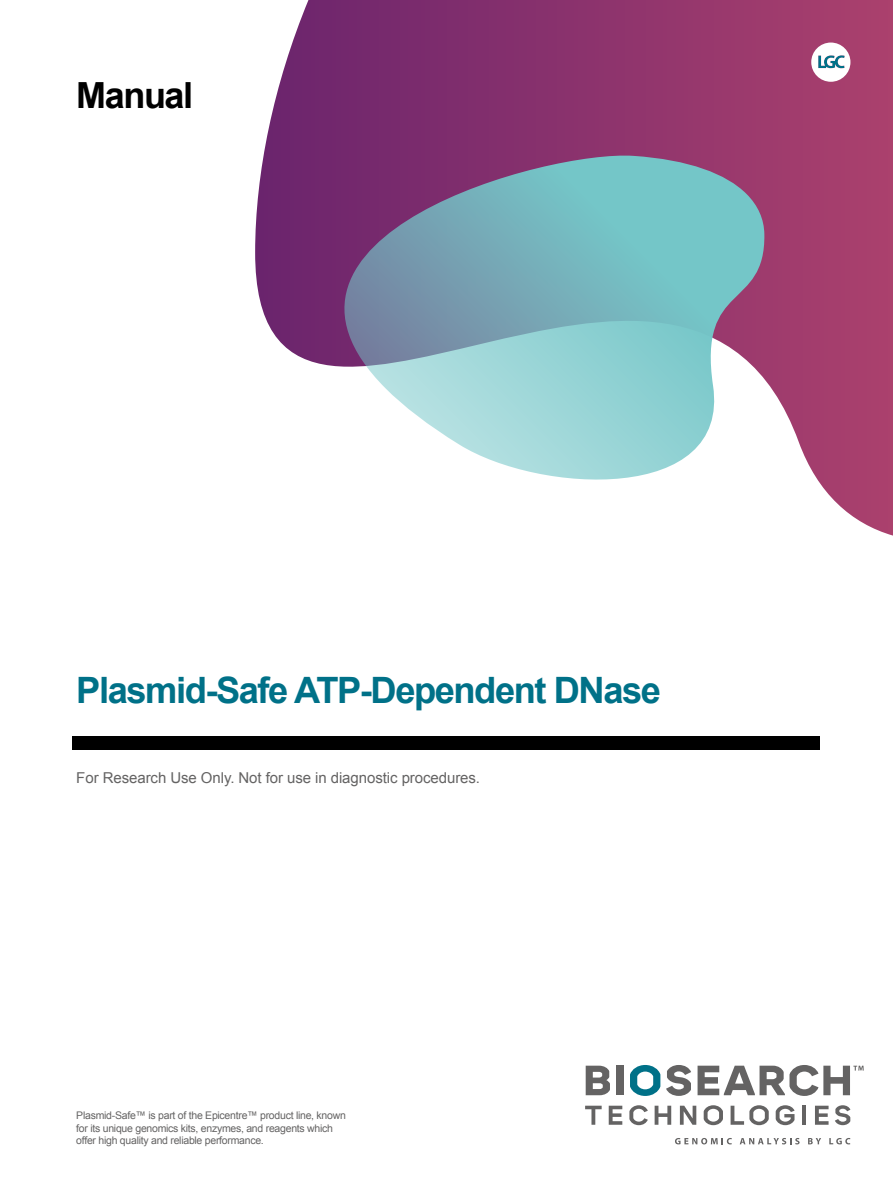
<style>
.page{position:relative;width:893px;height:1187px;background:#fff}
.page>*{position:absolute;margin:0;border:0;box-sizing:border-box;transform-origin:0 0}
.t1{font:700 36.3px "Arial";letter-spacing:-.04em;color:#007188}
.t2{font:700 36px "Arial";letter-spacing:-.04em;color:#000}
.t3{font:15px "Arial";letter-spacing:-.005em;color:#646363}
.t4{font:10.5px/12.6px "Arial";letter-spacing:-.025em;color:#646363}
</style>
<div class="page">
<svg style="left:255px;top:0;width:638px;height:535px"></svg>
<svg style="left:811px;top:43px;width:39px;height:39px"></svg>
<svg style="left:298px;top:150px;width:468px;height:354px"></svg>
<svg style="left:675px;top:1138px;width:57px;height:6px"></svg>
<svg style="left:740px;top:1138px;width:60px;height:6px"></svg>
<svg style="left:808px;top:1138px;width:13px;height:6px"></svg>
<svg style="left:829px;top:1138px;width:21px;height:6px"></svg>
<svg style="left:585px;top:1105px;width:17px;height:19px"></svg>
<svg style="left:609px;top:1105px;width:13px;height:19px"></svg>
<svg style="left:629px;top:1105px;width:19px;height:20px"></svg>
<svg style="left:655px;top:1105px;width:16px;height:19px"></svg>
<svg style="left:680px;top:1105px;width:16px;height:19px"></svg>
<svg style="left:704px;top:1105px;width:19px;height:20px"></svg>
<svg style="left:731px;top:1105px;width:38px;height:20px"></svg>
<svg style="left:776px;top:1105px;width:19px;height:20px"></svg>
<hr style="left:802px;top:1105px;width:4px;height:19px;background:#646363">
<svg style="left:815px;top:1105px;width:13px;height:19px"></svg>
<svg style="left:835px;top:1105px;width:15px;height:20px"></svg>
<svg style="left:586px;top:1065px;width:24px;height:30px"></svg>
<div style="left:616px;top:1065px;width:7px;height:30px;background:#646363"></div>
<svg style="left:630px;top:1065px;width:30px;height:30px"></svg>
<svg style="left:666px;top:1065px;width:25px;height:30px"></svg>
<svg style="left:698px;top:1065px;width:166px;height:30px"></svg>
<div style="left:72px;top:736px;width:748px;height:13px;background:#000"></div>
<h2 class="t2" style="left:76px;top:71px;width:118px">Manual</h2>
<h1 class="t1" style="left:76px;top:666px;width:586px">Plasmid-Safe ATP-Dependent DNase</h1>
<h3 class="t3" style="left:76px;top:767px;width:405px">For Research Use Only. Not for use in diagnostic procedures.</h3>
<p class="t4" style="left:76px;top:1109px;width:271px">Plasmid-Safe™ is part of the Epicentre™ product line, known for its unique genomics kits, enzymes, and reagents which offer high quality and reliable performance.</p>
</div>
